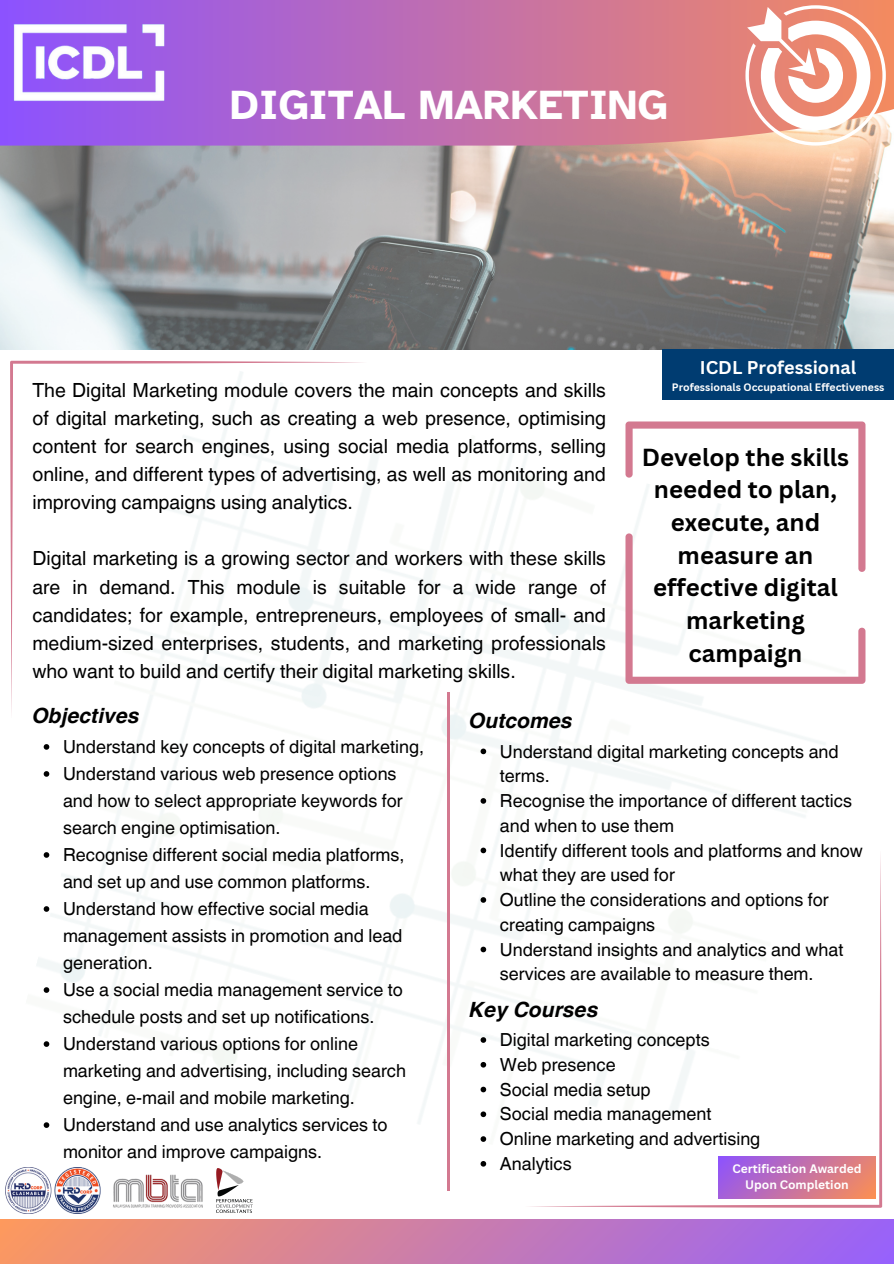
<style>
.page{position:relative;width:894px;height:1264px;background:#fff}
.page>*{position:absolute;margin:0;border:0;box-sizing:border-box;transform-origin:0 0}
.t1{font:700 42px "Atkinson Hyperlegible";color:#fff}
.t2{font:700 24px/32.7px "Canva Sans";color:#000;text-align:center}
.t3{font:italic 700 21px "Helvetica World";color:#000}
.t4{font:19.5px/28.2px "Helvetica World";color:#000;text-align:justify}
.t5{font:18px/27px "Helvetica World";color:#000}
.t6{font:700 18px "Canva Sans";color:#fff}
.t7{font:700 12px/15.8px "Canva Sans";color:#fff;text-align:center}
.t8{font:700 10.5px "Canva Sans";color:#fff}
</style>
<div class="page">
<img style="left:0;top:146px;width:893px;height:203px">
<svg style="left:0;top:0;width:893px;height:146px;background:#bd6eb3"></svg>
<img style="left:37px;top:423px;width:829px;height:768px">
<svg style="left:10px;top:361px;width:357px;height:356px"></svg>
<svg style="left:525px;top:851px;width:356px;height:356px"></svg>
<div style="left:0;top:1219px;width:893px;height:44px;background:linear-gradient(to right,#fb9860,#9862fa)"></div>
<hr style="left:447px;top:692px;width:2px;height:498px;background:#d37990">
<img style="left:5px;top:19px;width:165px;height:90px">
<svg style="left:625px;top:421px;width:240px;height:262px"></svg>
<svg style="left:745px;top:5px;width:140px;height:141px"></svg>
<svg style="left:44px;top:744px;width:5px;height:5px"></svg>
<svg style="left:44px;top:771px;width:5px;height:5px"></svg>
<svg style="left:44px;top:852px;width:5px;height:5px"></svg>
<svg style="left:44px;top:906px;width:5px;height:5px"></svg>
<svg style="left:44px;top:987px;width:5px;height:5px"></svg>
<svg style="left:44px;top:1041px;width:5px;height:5px"></svg>
<svg style="left:44px;top:1122px;width:5px;height:5px"></svg>
<svg style="left:480px;top:748px;width:6px;height:6px"></svg>
<svg style="left:480px;top:798px;width:6px;height:5px"></svg>
<svg style="left:480px;top:847px;width:6px;height:6px"></svg>
<svg style="left:480px;top:897px;width:6px;height:5px"></svg>
<svg style="left:480px;top:946px;width:6px;height:6px"></svg>
<svg style="left:480px;top:1037px;width:6px;height:5px"></svg>
<svg style="left:480px;top:1061px;width:6px;height:6px"></svg>
<svg style="left:480px;top:1086px;width:6px;height:6px"></svg>
<svg style="left:480px;top:1111px;width:6px;height:6px"></svg>
<svg style="left:480px;top:1136px;width:6px;height:5px"></svg>
<svg style="left:480px;top:1160px;width:6px;height:6px"></svg>
<svg style="left:718px;top:1156px;width:157px;height:42px;background:#c370a8"></svg>
<img style="left:5px;top:1167px;width:96px;height:46px">
<img style="left:109px;top:1170px;width:100px;height:38px">
<img style="left:216px;top:1168px;width:37px;height:44px">
<div style="left:662px;top:349px;width:231px;height:51px;background:#003c71"></div>
<p class="t1" style="left:230px;top:79px;width:438px">DIGITAL MARKETING</p>
<p class="t6" style="left:699px;top:354px;width:158px">ICDL Professional</p>
<h3 class="t8" style="left:671px;top:379px;width:214px">Professionals Occupational Effectiveness</h3>
<p class="t4" style="left:32px;top:376px;width:575px">The Digital Marketing module covers the main concepts and skills of digital marketing, such as creating a web presence, optimising content for search engines, using social media platforms, selling online, and different types of advertising, as well as monitoring and improving campaigns using analytics.</p>
<h2 class="t4" style="left:32px;top:544px;width:575px">Digital marketing is a growing sector and workers with these skills are in demand. This module is suitable for a wide range of candidates; for example, entrepreneurs, employees of small- and medium-sized enterprises, students, and marketing professionals who want to build and certify their digital marketing skills.</h2>
<p class="t3" style="left:469px;top:703px;width:105px">Outcomes</p>
<h3 class="t5" style="left:500px;top:739px;width:340px;line-height:24.8px">Understand digital marketing concepts and terms.</h3>
<p class="t5" style="left:500px;top:788px;width:353px;line-height:24.8px">Recognise the importance of different tactics and when to use them</p>
<p class="t5" style="left:500px;top:838px;width:364px;line-height:24.8px">Identify different tools and platforms and know what they are used for</p>
<p class="t5" style="left:500px;top:887px;width:330px;line-height:24.8px">Outline the considerations and options for creating campaigns</p>
<p class="t5" style="left:500px;top:937px;width:345px;line-height:24.8px">Understand insights and analytics and what services are available to measure them.</p>
<h1 class="t2" style="left:641px;top:440px;width:209px">Develop the skills needed to plan, execute, and measure an effective digital marketing campaign</h1>
<p class="t3" style="left:32px;top:698px;width:108px">Objectives</p>
<p class="t5" style="left:63px;top:733px;width:362px">Understand key concepts of digital marketing,</p>
<p class="t5" style="left:63px;top:760px;width:341px">Understand various web presence options and how to select appropriate keywords for search engine optimisation.</p>
<p class="t5" style="left:63px;top:841px;width:343px">Recognise different social media platforms, and set up and use common platforms.</p>
<p class="t5" style="left:63px;top:895px;width:341px">Understand how effective social media management assists in promotion and lead generation.</p>
<p class="t5" style="left:63px;top:976px;width:341px">Use a social media management service to schedule posts and set up notifications.</p>
<h4 class="t5" style="left:63px;top:1030px;width:344px">Understand various options for online marketing and advertising, including search engine, e-mail and mobile marketing.</h4>
<h4 class="t5" style="left:63px;top:1111px;width:326px">Understand and use analytics services to monitor and improve campaigns.</h4>
<p class="t3" style="left:469px;top:992px;width:130px">Key Courses</p>
<p class="t5" style="left:500px;top:1026px;width:211px">Digital marketing concepts</p>
<p class="t5" style="left:500px;top:1051px;width:117px">Web presence</p>
<h3 class="t5" style="left:500px;top:1075px;width:152px">Social media setup</h3>
<p class="t5" style="left:500px;top:1100px;width:213px">Social media management</p>
<p class="t5" style="left:500px;top:1125px;width:262px">Online marketing and advertising</p>
<p class="t5" style="left:500px;top:1150px;width:73px">Analytics</p>
<p class="t7" style="left:732px;top:1160px;width:131px">Certification Awarded<br>Upon Completion</p>
</div>
